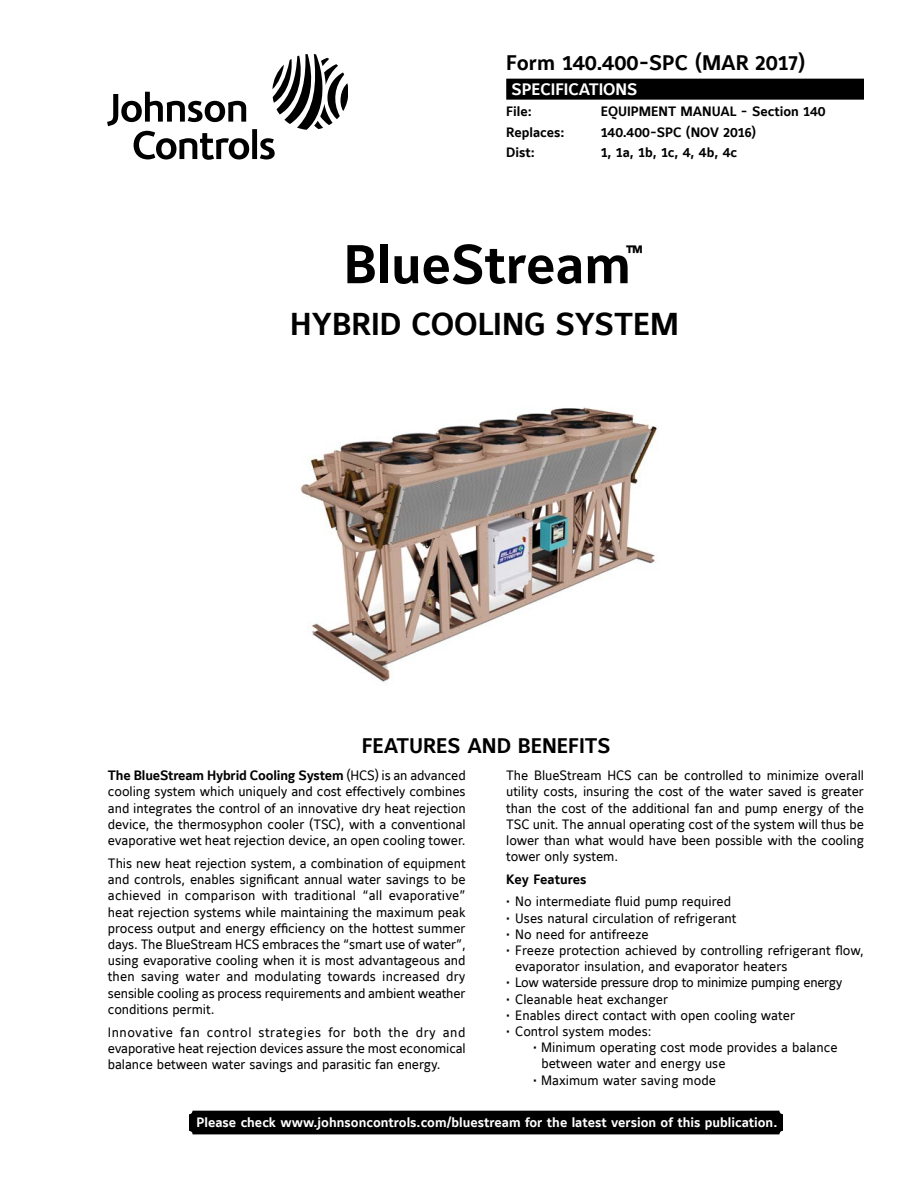
<style>
.page{position:relative;width:918px;height:1188px;background:#fff}
.page>*{position:absolute;margin:0;border:0;box-sizing:border-box;transform-origin:0 0}
.t1{font:54px "Maurea Bold Lf";color:#000}
.t2{font:31.5px "Maurea Bold Lf";color:#000}
.t3{font:21px "Maurea Bold Lf";color:#000}
.t4{font:17.55px "Maurea Bold Lf";color:#000}
.t5{font:16.5px "Maurea Bold Lf";color:#fff}
.t6{font:13.5px/16.2px "Maurea Regular Lf";color:#000;text-align:justify}
.t7{font:13.5px "Maurea Bold Lf";color:#000}
.t8{font:13.5px "Maurea Bold Lf";color:#fff}
.t9{font:13.5px "Maurea Regular Lf";letter-spacing:-.025em;color:#000}
.s1{font-family:"Maurea Regular Lf"}
</style>
<div class="page">
<div style="left:506px;top:79px;width:358px;height:21px;background:#000"></div>
<img style="left:300px;top:407px;width:357px;height:276px">
<svg style="left:107px;top:54px;width:241px;height:106px"></svg>
<div style="left:189px;top:1111px;width:594px;height:23px;background:#000;border-radius:4px"></div>
<h3 class="t3" style="left:506px;top:51px;width:301px">Form 140.400-SPC (MAR 2017)</h3>
<p class="t5" style="left:512px;top:80px;width:127px">SPECIFICATIONS</p>
<p class="t7" style="left:506px;top:104px;width:27px">File:</p>
<p class="t7" style="left:601px;top:104px;width:226px">EQUIPMENT MANUAL - Section 140</p>
<p class="t7" style="left:506px;top:125px;width:60px">Replaces:</p>
<p class="t7" style="left:601px;top:125px;width:157px">140.400-SPC (NOV 2016)</p>
<p class="t7" style="left:506px;top:145px;width:30px">Dist:</p>
<p class="t7" style="left:601px;top:145px;width:138px">1, 1a, 1b, 1c, 4, 4b, 4c</p>
<h1 class="t1" style="left:344px;top:235px;width:289px">BlueStream</h1>
<p class="t4" style="left:626px;top:242px;width:18px">™</p>
<h2 class="t2" style="left:290px;top:306px;width:390px">HYBRID COOLING SYSTEM</h2>
<h3 class="t3" style="left:362px;top:734px;width:250px">FEATURES AND BENEFITS</h3>
<p class="t7" style="left:108px;top:768px;width:359px">The BlueStream Hybrid Cooling System <span class="s1">(HCS) is an advanced</span></p>
<p class="t6" style="left:108px;top:784px;width:359px">cooling system which uniquely and cost effectively combines and integrates the control of an innovative dry heat rejection device, the thermosyphon cooler (TSC), with a conventional evaporative wet heat rejection device, an open cooling tower.</p>
<p class="t6" style="left:108px;top:855px;width:359px">This new heat rejection system, a combination of equipment and controls, enables significant annual water savings to be achieved in comparison with traditional “all evaporative” heat rejection systems while maintaining the maximum peak process output and energy efficiency on the hottest summer days. The BlueStream HCS embraces the “smart use of water”, using evaporative cooling when it is most advantageous and then saving water and modulating towards increased dry sensible cooling as process requirements and ambient weather conditions permit.</p>
<p class="t6" style="left:108px;top:1024px;width:359px">Innovative fan control strategies for both the dry and evaporative heat rejection devices assure the most economical balance between water savings and parasitic fan energy.</p>
<p class="t6" style="left:506px;top:768px;width:359px">The BlueStream HCS can be controlled to minimize overall utility costs, insuring the cost of the water saved is greater than the cost of the additional fan and pump energy of the TSC unit. The annual operating cost of the system will thus be lower than what would have been possible with the cooling tower only system.</p>
<p class="t7" style="left:506px;top:871px;width:82px">Key Features</p>
<p class="t6" style="left:506px;top:894px;width:226px">• No intermediate fluid pump required</p>
<p class="t6" style="left:506px;top:910px;width:232px">• Uses natural circulation of refrigerant</p>
<p class="t6" style="left:506px;top:926px;width:144px">• No need for antifreeze</p>
<p class="t6" style="left:515px;top:942px;width:350px;text-indent:-9px">• Freeze protection achieved by controlling refrigerant flow, evaporator insulation, and evaporator heaters</p>
<p class="t9" style="left:506px;top:975px;width:338px">• Low waterside pressure drop to minimize pumping energy</p>
<p class="t6" style="left:506px;top:991px;width:163px">• Cleanable heat exchanger</p>
<p class="t6" style="left:506px;top:1007px;width:290px">• Enables direct contact with open cooling water</p>
<p class="t6" style="left:506px;top:1023px;width:147px">• Control system modes:</p>
<p class="t6" style="left:541px;top:1040px;width:298px;text-indent:-8px">• Minimum operating cost mode provides a balance between water and energy use</p>
<p class="t6" style="left:533px;top:1072px;width:184px">• Maximum water saving mode</p>
<p class="t8" style="left:196px;top:1115px;width:583px">Please check www.johnsoncontrols.com/bluestream for the latest version of this publication.</p>
</div>
